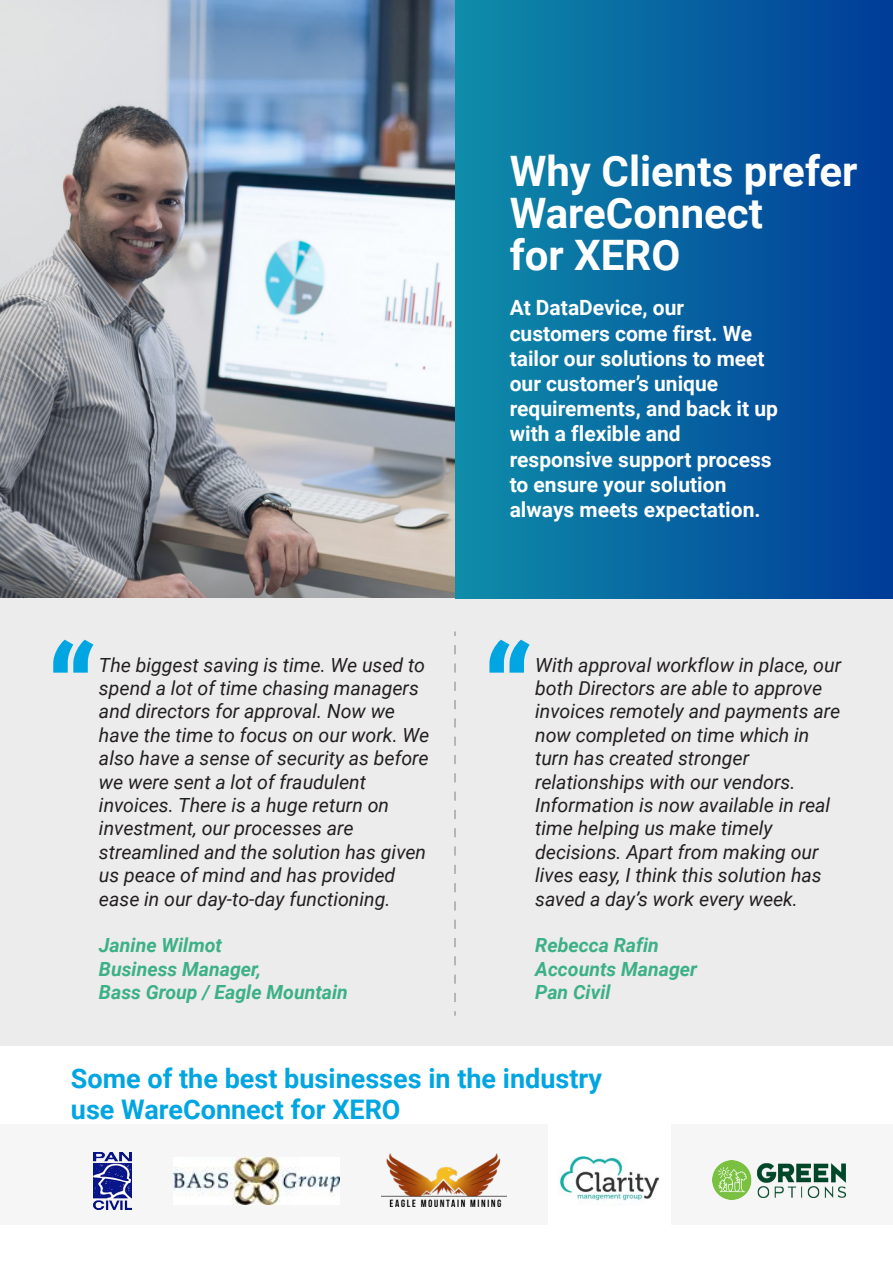
<style>
.page{position:relative;width:893px;height:1263px;background:#fff}
.page>*{position:absolute;margin:0;border:0;box-sizing:border-box;transform-origin:0 0}
.t1{font:700 42px/42px "Roboto";color:#fff}
.t2{font:700 27px/31.5px "Roboto";color:#00a5e1}
.t3{font:700 21px/25.2px "Roboto";color:#fff}
.t4{font:italic 19.5px/23.4px "Roboto";color:#231f20}
.t5{font:italic 700 19.5px/23.4px "Roboto";color:#3cb087}
</style>
<div class="page">
<img style="left:0;top:0;width:455px;height:598px">
<div style="left:0;top:598px;width:893px;height:448px;background:#ececec"></div>
<div style="left:455px;top:0;width:438px;height:598px;background:linear-gradient(to right,#0f8da9,#003b99)"></div>
<div style="left:0;top:1124px;width:893px;height:101px;background:#f6f6f6"></div>
<svg style="left:53px;top:640px;width:40px;height:33px"></svg>
<svg style="left:489px;top:640px;width:41px;height:33px"></svg>
<svg style="left:455px;top:645px;width:1px;height:371px"></svg>
<img style="left:93px;top:1152px;width:38px;height:58px">
<img style="left:173px;top:1157px;width:166px;height:47px">
<img style="left:560px;top:1156px;width:99px;height:45px">
<img style="left:381px;top:1153px;width:126px;height:54px">
<img style="left:712px;top:1160px;width:133px;height:39px">
<p class="t4" style="left:99px;top:652px;width:332px">The biggest saving is time. We used to spend a lot of time chasing managers and directors for approval. Now we have the time to focus on our work. We also have a sense of security as before we were sent a lot of fraudulent invoices. There is a huge return on investment, our processes are streamlined and the solution has given us peace of mind and has provided ease in our day-to-day functioning.</p>
<p class="t5" style="left:99px;top:933px;width:250px">Janine Wilmot<br>Business Manager,<br>Bass Group / Eagle Mountain</p>
<h1 class="t1" style="left:510px;top:149px;width:349px">Why Clients prefer<br>WareConnect<br>for XERO</h1>
<p class="t3" style="left:510px;top:295px;width:270px">At DataDevice, our customers come first. We tailor our solutions to meet our customer’s unique requirements, and back it up with a flexible and responsive support process to ensure your solution always meets expectation.</p>
<p class="t4" style="left:535px;top:652px;width:308px">With approval workflow in place, our both Directors are able to approve invoices remotely and payments are now completed on time which in turn has created stronger relationships with our vendors.<br>Information is now available in real time helping us make timely decisions. Apart from making our lives easy, I think this solution has saved a day’s work every week.</p>
<p class="t5" style="left:535px;top:933px;width:164px">Rebecca Rafin<br>Accounts Manager<br>Pan Civil</p>
<h2 class="t2" style="left:71px;top:1061px;width:533px">Some of the best businesses in the industry use WareConnect for XERO</h2>
</div>
